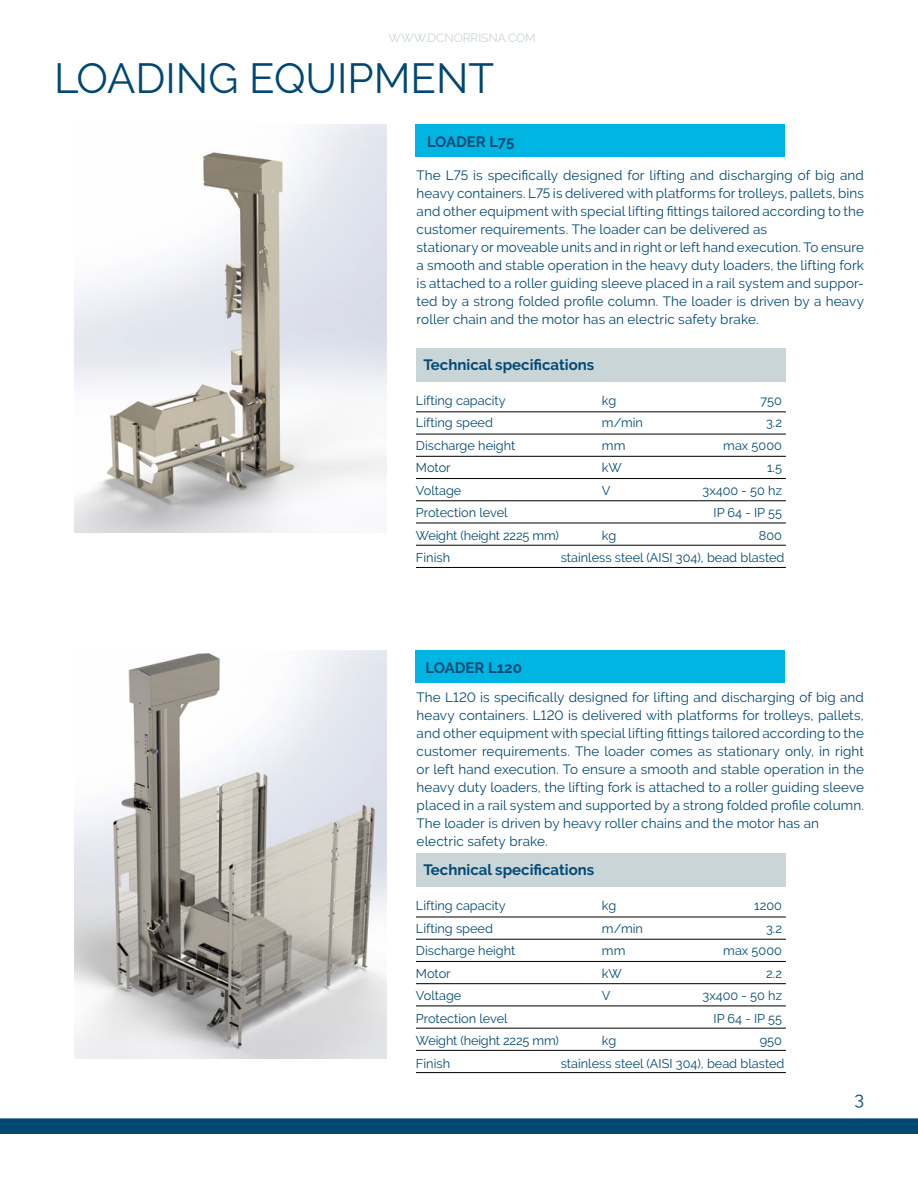
<style>
.page{position:relative;width:918px;height:1188px;background:#fff}
.page>*{position:absolute;margin:0;border:0;box-sizing:border-box;transform-origin:0 0}
.t1{font:42px "Raleway";color:#004774}
.t2{font:18px "Raleway";color:#0a4874}
.t3{font:700 15px "Raleway";color:#034a75}
.t4{font:700 15px "Raleway";letter-spacing:-.02em;color:#034a75}
.t5{font:13.5px/18px "Raleway";letter-spacing:.01em;color:#034a75}
.t6{font:12.75px "Raleway";color:#034a75}
.t7{font:12px "Raleway";color:#cad5d8}
</style>
<div class="page">
<div style="left:0;top:1118px;width:918px;height:16px;background:#004774"></div>
<div style="left:415px;top:124px;width:370px;height:33px;background:#00b5e2"></div>
<div style="left:416px;top:348px;width:370px;height:33px;background:#cad5d8"></div>
<hr style="left:416px;top:411px;width:370px;height:1px;background:#000">
<hr style="left:416px;top:434px;width:370px;height:1px;background:#000">
<hr style="left:416px;top:456px;width:370px;height:1px;background:#000">
<hr style="left:416px;top:478px;width:370px;height:1px;background:#000">
<hr style="left:416px;top:500px;width:370px;height:1px;background:#000">
<hr style="left:416px;top:523px;width:370px;height:1px;background:#000">
<hr style="left:416px;top:545px;width:370px;height:1px;background:#000">
<hr style="left:416px;top:567px;width:370px;height:1px;background:#000">
<img style="left:75px;top:650px;width:312px;height:409px">
<div style="left:415px;top:650px;width:370px;height:33px;background:#00b5e2"></div>
<div style="left:416px;top:853px;width:370px;height:33px;background:#cad5d8"></div>
<hr style="left:416px;top:917px;width:370px;height:1px;background:#000">
<hr style="left:416px;top:939px;width:370px;height:1px;background:#000">
<hr style="left:416px;top:961px;width:370px;height:1px;background:#000">
<hr style="left:416px;top:983px;width:370px;height:1px;background:#000">
<hr style="left:416px;top:1006px;width:370px;height:1px;background:#000">
<hr style="left:416px;top:1028px;width:370px;height:1px;background:#000">
<hr style="left:416px;top:1050px;width:370px;height:1px;background:#000">
<hr style="left:416px;top:1072px;width:370px;height:1px;background:#000">
<img style="left:75px;top:124px;width:312px;height:408px">
<p class="t7" style="left:389px;top:31px;width:149px">WWW.DCNORRISNA.COM</p>
<h1 class="t1" style="left:54px;top:54px;width:442px">LOADING EQUIPMENT</h1>
<p class="t4" style="left:427px;top:133px;width:89px">LOADER L75</p>
<p class="t5" style="left:417px;top:166px;width:449px">The L75 is specifically designed for lifting and discharging of big and heavy containers. L75 is delivered with platforms for trolleys, pallets, bins and other equipment with special lifting fittings tailored according to the customer requirements. The loader can be delivered as<br>stationary or moveable units and in right or left hand execution. To ensure a smooth and stable operation in the heavy duty loaders, the lifting fork is attached to a roller guiding sleeve placed in a rail system and suppor&shy;ted by a strong folded profile column. The loader is driven by a heavy roller chain and the motor has an electric safety brake.</p>
<p class="t3" style="left:423px;top:356px;width:172px">Technical specifications</p>
<p class="t6" style="left:416px;top:393px;width:91px">Lifting capacity</p>
<p class="t6" style="left:602px;top:393px;width:16px">kg</p>
<p class="t6" style="left:761px;top:393px;width:23px">750</p>
<p class="t6" style="left:416px;top:415px;width:79px">Lifting speed</p>
<p class="t6" style="left:602px;top:415px;width:43px">m/min</p>
<p class="t6" style="left:766px;top:415px;width:17px">3.2</p>
<p class="t6" style="left:416px;top:438px;width:101px">Discharge height</p>
<p class="t6" style="left:602px;top:438px;width:25px">mm</p>
<p class="t6" style="left:723px;top:438px;width:60px">max 5000</p>
<p class="t6" style="left:416px;top:461px;width:36px">Motor</p>
<p class="t6" style="left:602px;top:461px;width:21px">kW</p>
<p class="t6" style="left:767px;top:461px;width:16px">1.5</p>
<p class="t6" style="left:416px;top:483px;width:47px">Voltage</p>
<p class="t6" style="left:602px;top:483px;width:10px">V</p>
<p class="t6" style="left:703px;top:483px;width:81px">3x400 - 50 hz</p>
<p class="t6" style="left:416px;top:506px;width:93px">Protection level</p>
<p class="t6" style="left:714px;top:506px;width:70px">IP 64 - IP 55</p>
<p class="t6" style="left:416px;top:528px;width:145px">Weight (height 2225 mm)</p>
<p class="t6" style="left:602px;top:528px;width:16px">kg</p>
<p class="t6" style="left:759px;top:528px;width:25px">800</p>
<p class="t6" style="left:416px;top:551px;width:36px">Finish</p>
<p class="t6" style="left:561px;top:551px;width:225px">stainless steel (AISI 304), bead blasted</p>
<p class="t3" style="left:426px;top:659px;width:98px">LOADER L120</p>
<p class="t5" style="left:417px;top:688px;width:449px">The L120 is specifically designed for lifting and discharging of big and heavy containers. L120 is delivered with platforms for trolleys, pallets, and other equipment with special lifting fittings tailored according to the customer requirements. The loader comes as stationary only, in right or left hand execution. To ensure a smooth and stable operation in the heavy duty loaders, the lifting fork is attached to a roller guiding sleeve placed in a rail system and supported by a strong folded profile column.<br>The loader is driven by heavy roller chains and the motor has an electric safety brake.</p>
<p class="t3" style="left:423px;top:862px;width:172px">Technical specifications</p>
<p class="t6" style="left:416px;top:898px;width:91px">Lifting capacity</p>
<p class="t6" style="left:602px;top:898px;width:16px">kg</p>
<p class="t6" style="left:754px;top:898px;width:29px">1200</p>
<p class="t6" style="left:416px;top:921px;width:79px">Lifting speed</p>
<p class="t6" style="left:602px;top:921px;width:43px">m/min</p>
<p class="t6" style="left:766px;top:921px;width:17px">3.2</p>
<p class="t6" style="left:416px;top:943px;width:101px">Discharge height</p>
<p class="t6" style="left:602px;top:943px;width:25px">mm</p>
<p class="t6" style="left:723px;top:943px;width:60px">max 5000</p>
<p class="t6" style="left:416px;top:966px;width:36px">Motor</p>
<p class="t6" style="left:602px;top:966px;width:21px">kW</p>
<p class="t6" style="left:766px;top:966px;width:17px">2.2</p>
<p class="t6" style="left:416px;top:988px;width:47px">Voltage</p>
<p class="t6" style="left:602px;top:988px;width:10px">V</p>
<p class="t6" style="left:703px;top:988px;width:81px">3x400 - 50 hz</p>
<p class="t6" style="left:416px;top:1011px;width:93px">Protection level</p>
<p class="t6" style="left:714px;top:1011px;width:70px">IP 64 - IP 55</p>
<p class="t6" style="left:416px;top:1033px;width:145px">Weight (height 2225 mm)</p>
<p class="t6" style="left:602px;top:1033px;width:16px">kg</p>
<p class="t6" style="left:760px;top:1033px;width:24px">950</p>
<p class="t6" style="left:416px;top:1056px;width:36px">Finish</p>
<p class="t6" style="left:561px;top:1056px;width:225px">stainless steel (AISI 304), bead blasted</p>
<h2 class="t2" style="left:854px;top:1089px;width:11px">3</h2>
</div>
